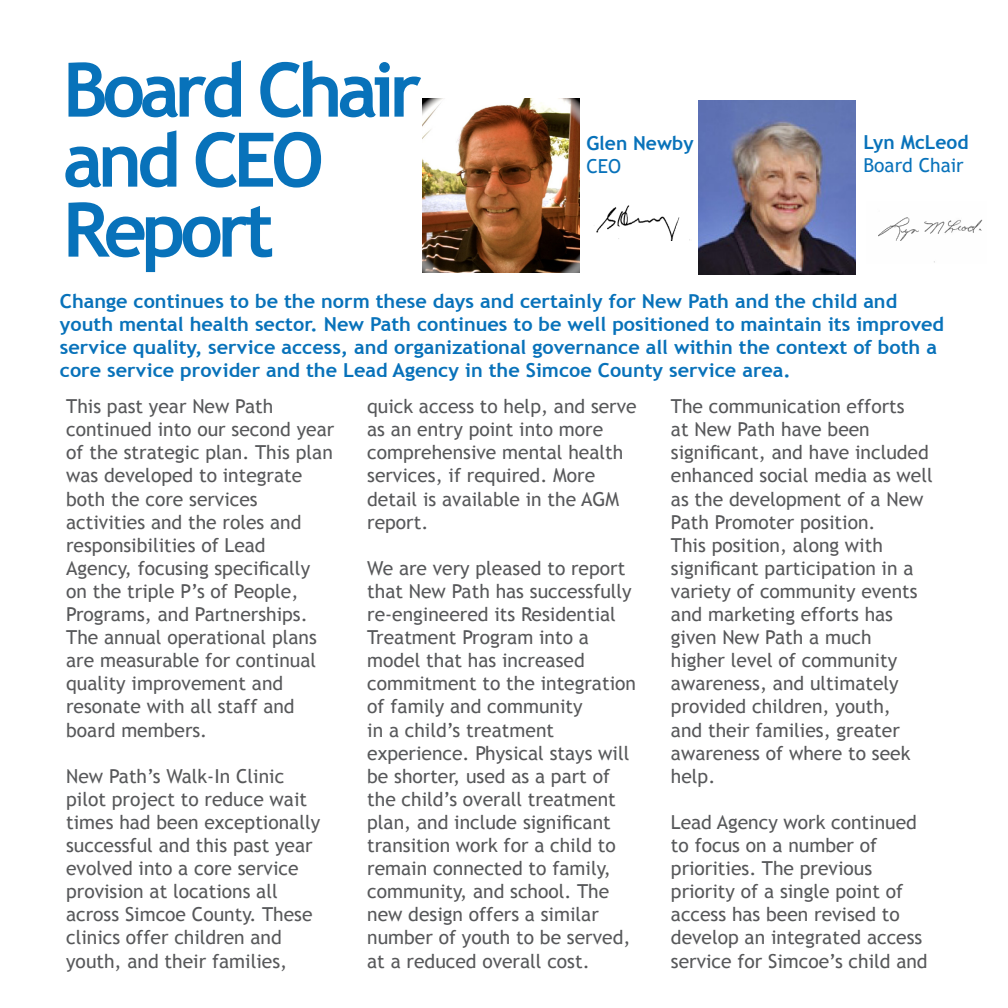
<style>
.page{position:relative;width:1008px;height:1008px;background:#fff}
.page>*{position:absolute;margin:0;border:0;box-sizing:border-box;transform-origin:0 0}
.t1{font:700 75.25px/70px "Trebuchet MS";letter-spacing:-.07em;color:#0872ba}
.t2{font:19.25px/23.1px "Trebuchet MS";color:#57585a}
.t3{font:700 19.25px/23.1px "Trebuchet MS";color:#0872ba}
.t4{font:19.25px "Trebuchet MS";color:#0872ba}
</style>
<div class="page">
<img style="left:422px;top:98px;width:157px;height:174px">
<img style="left:596px;top:205px;width:94px;height:36px">
<img style="left:698px;top:101px;width:157px;height:174px">
<img style="left:879px;top:218px;width:104px;height:23px">
<p class="t1" style="left:63px;top:55px;width:360px">Board Chair and CEO</p>
<p class="t1" style="left:63px;top:195px;width:213px">Report</p>
<p class="t3" style="left:586px;top:131px;width:109px">Glen Newby</p>
<p class="t4" style="left:586px;top:155px;width:36px">CEO</p>
<p class="t3" style="left:863px;top:130px;width:107px">Lyn McLeod</p>
<p class="t4" style="left:863px;top:154px;width:102px">Board Chair</p>
<p class="t3" style="left:60px;top:290px;width:886px">Change continues to be the norm these days and certainly for New Path and the child and youth mental health sector. New Path continues to be well positioned to maintain its improved service quality, service access, and organizational governance all within the context of both a core service provider and the Lead Agency in the Simcoe County service area.</p>
<p class="t2" style="left:66px;top:395px;width:270px">This past year New Path continued into our second year of the strategic plan. This plan was developed to integrate both the core services activities and the roles and responsibilities of Lead<br>Agency, focusing specifically on the triple P’s of People,<br>Programs, and Partnerships.<br>The annual operational plans are measurable for continual quality improvement and resonate with all staff and board members.</p>
<p class="t2" style="left:66px;top:765px;width:256px">New Path’s Walk-In Clinic pilot project to reduce wait times had been exceptionally successful and this past year evolved into a core service provision at locations all across Simcoe County. These clinics offer children and youth, and their families,</p>
<p class="t2" style="left:367px;top:395px;width:271px">quick access to help, and serve as an entry point into more comprehensive mental health services, if required. More detail is available in the AGM report.</p>
<p class="t2" style="left:367px;top:557px;width:270px">We are very pleased to report that New Path has successfully re-engineered its Residential<br>Treatment Program into a model that has increased commitment to the integration of family and community<br>in a child’s treatment experience. Physical stays will be shorter, used as a part of the child’s overall treatment plan, and include significant transition work for a child to remain connected to family, community, and school. The new design offers a similar number of youth to be served, at a reduced overall cost.</p>
<p class="t2" style="left:671px;top:395px;width:263px">The communication efforts<br>at New Path have been significant, and have included enhanced social media as well as the development of a New<br>Path Promoter position.</p>
<p class="t2" style="left:671px;top:534px;width:248px">This position, along with significant participation in a variety of community events and marketing efforts has given New Path a much</p>
<p class="t2" style="left:671px;top:649px;width:241px">higher level of community awareness, and ultimately provided children, youth, and their families, greater awareness of where to seek help.</p>
<p class="t2" style="left:671px;top:811px;width:258px">Lead Agency work continued to focus on a number of priorities. The previous priority of a single point of access has been revised to develop an integrated access service for Simcoe’s child and</p>
</div>
